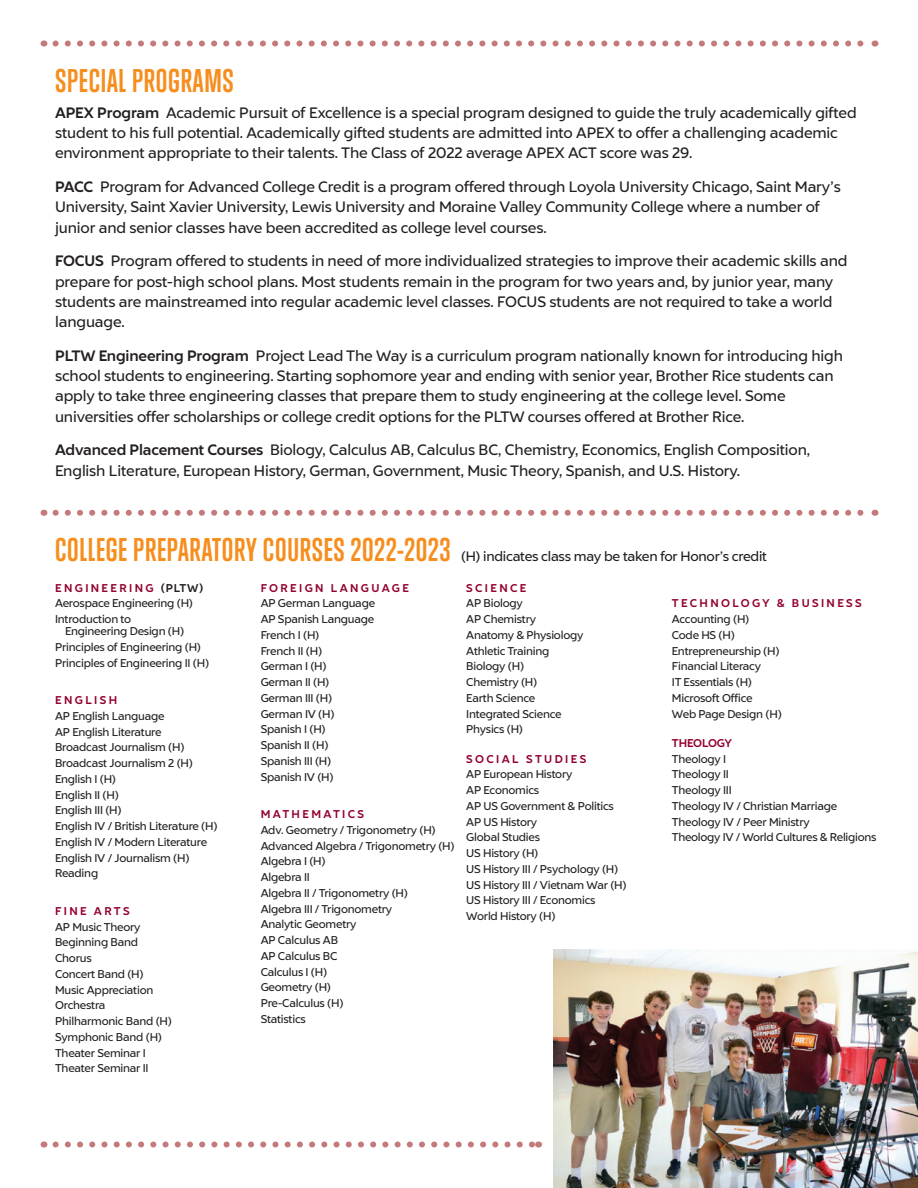
<style>
.page{position:relative;width:918px;height:1188px;background:#fff}
.page>*{position:absolute;margin:0;border:0;box-sizing:border-box;transform-origin:0 0}
.t1{font:700 30px "Trump Gothic West";letter-spacing:.025em;color:#f68e1e}
.t2{font:15px/20.2px "Liszt FY";letter-spacing:-.01em;color:#231f20}
.t3{font:13.5px "Liszt FY";letter-spacing:-.02em;color:#231f20}
.t4{font:11.25px/15.8px "Liszt FY";letter-spacing:-.02em;color:#231f20}
.t5{font:700 11.25px "Liszt FY";letter-spacing:.21em;color:#93012d}
.t6{font:700 11.25px "Liszt FY";letter-spacing:-.01em;color:#93012d}
.s1{font-weight:700}
.s2{font-family:"Trump Gothic West";font-weight:700;font-size:30px;color:#f68e1e}
.s3{font-weight:700;color:#93012d}
</style>
<div class="page">
<svg style="left:56px;top:40px;width:808px;height:6px"></svg>
<svg style="left:56px;top:510px;width:808px;height:6px"></svg>
<svg style="left:56px;top:1142px;width:476px;height:6px"></svg>
<img style="left:553px;top:950px;width:365px;height:238px">
<h1 class="t1" style="left:55px;top:62px;width:180px">SPECIAL PROGRAMS</h1>
<p class="t2" style="left:55px;top:103px;width:803px"><span class="s1">APEX Program</span> Academic Pursuit of Excellence is a special program designed to guide the truly academically gifted student to his full potential. Academically gifted students are admitted into APEX to offer a challenging academic environment appropriate to their talents. The Class of 2022 average APEX ACT score was 29.</p>
<p class="t2" style="left:55px;top:177px;width:787px"><span class="s1">PACC</span> Program for Advanced College Credit is a program offered through Loyola University Chicago, Saint Mary’s<br>University, Saint Xavier University, Lewis University and Moraine Valley Community College where a number of junior and senior classes have been accredited as college level courses.</p>
<p class="t2" style="left:55px;top:251px;width:794px"><span class="s1">FOCUS</span> Program offered to students in need of more individualized strategies to improve their academic skills and prepare for post-high school plans. Most students remain in the program for two years and, by junior year, many students are mainstreamed into regular academic level classes. FOCUS students are not required to take a world language.</p>
<p class="t2" style="left:55px;top:346px;width:790px"><span class="s1">PLTW Engineering Program</span> Project Lead The Way is a curriculum program nationally known for introducing high school students to engineering. Starting sophomore year and ending with senior year, Brother Rice students can apply to take three engineering classes that prepare them to study engineering at the college level. Some universities offer scholarships or college credit options for the PLTW courses offered at Brother Rice.</p>
<p class="t2" style="left:55px;top:440px;width:757px"><span class="s1">Advanced Placement Courses</span> Biology, Calculus AB, Calculus BC, Chemistry, Economics, English Composition,<br>English Literature, European History, German, Government, Music Theory, Spanish, and U.S. History.</p>
<p class="t3" style="left:55px;top:548px;width:713px"><span class="s2">COLLEGE PREPARATORY COURSES 2022-2023</span> (H) indicates class may be taken for Honor’s credit</p>
<p class="t4" style="left:55px;top:580px;width:150px"><span class="s3">ENGINEERING</span> <span class="s1">(PLTW)<br></span>Aerospace Engineering (H)<br>Introduction to</p>
<p class="t4" style="left:55px;top:623px;width:156px;text-indent:10px">Engineering Design (H)<br>Principles of Engineering (H)<br>Principles of Engineering II (H)</p>
<p class="t5" style="left:55px;top:693px;width:64px">ENGLISH</p>
<p class="t4" style="left:55px;top:708px;width:164px">AP English Language<br>AP English Literature<br>Broadcast Journalism (H)<br>Broadcast Journalism 2 (H)<br>English I (H)<br>English II (H)<br>English III (H)<br>English IV / British Literature (H)<br>English IV / Modern Literature<br>English IV / Journalism (H)<br>Reading</p>
<p class="t5" style="left:55px;top:904px;width:76px">FINE ARTS</p>
<p class="t4" style="left:55px;top:919px;width:118px">AP Music Theory<br>Beginning Band<br>Chorus<br>Concert Band (H)<br>Music Appreciation<br>Orchestra<br>Philharmonic Band (H)<br>Symphonic Band (H)<br>Theater Seminar I<br>Theater Seminar II</p>
<p class="t5" style="left:261px;top:581px;width:150px">FOREIGN LANGUAGE</p>
<p class="t4" style="left:261px;top:596px;width:116px">AP German Language<br>AP Spanish Language<br>French I (H)<br>French II (H)<br>German I (H)<br>German II (H)<br>German III (H)<br>German IV (H)<br>Spanish I (H)<br>Spanish II (H)<br>Spanish III (H)<br>Spanish IV (H)</p>
<p class="t5" style="left:261px;top:807px;width:105px">MATHEMATICS</p>
<p class="t4" style="left:261px;top:822px;width:195px">Adv. Geometry / Trigonometry (H)<br>Advanced Algebra / Trigonometry (H)<br>Algebra I (H)<br>Algebra II<br>Algebra II / Trigonometry (H)<br>Algebra III / Trigonometry<br>Analytic Geometry<br>AP Calculus AB<br>AP Calculus BC<br>Calculus I (H)<br>Geometry (H)<br>Pre-Calculus (H)<br>Statistics</p>
<p class="t5" style="left:466px;top:581px;width:62px">SCIENCE</p>
<p class="t4" style="left:466px;top:596px;width:119px">AP Biology<br>AP Chemistry<br>Anatomy &amp; Physiology<br>Athletic Training<br>Biology (H)<br>Chemistry (H)<br>Earth Science<br>Integrated Science<br>Physics (H)</p>
<p class="t5" style="left:466px;top:752px;width:122px">SOCIAL STUDIES</p>
<p class="t4" style="left:466px;top:767px;width:162px">AP European History<br>AP Economics<br>AP US Government &amp; Politics<br>AP US History<br>Global Studies<br>US History (H)<br>US History III / Psychology (H)<br>US History III / Vietnam War (H)<br>US History III / Economics<br>World History (H)</p>
<p class="t5" style="left:672px;top:596px;width:192px">TECHNOLOGY &amp; BUSINESS</p>
<p class="t4" style="left:672px;top:611px;width:111px">Accounting (H)<br>Code HS (H)<br>Entrepreneurship (H)<br>Financial Literacy<br>IT Essentials (H)<br>Microsoft Office<br>Web Page Design (H)</p>
<p class="t6" style="left:672px;top:736px;width:62px">THEOLOGY</p>
<p class="t4" style="left:672px;top:751px;width:206px">Theology I<br>Theology II<br>Theology III<br>Theology IV / Christian Marriage<br>Theology IV / Peer Ministry<br>Theology IV / World Cultures &amp; Religions</p>
</div>
